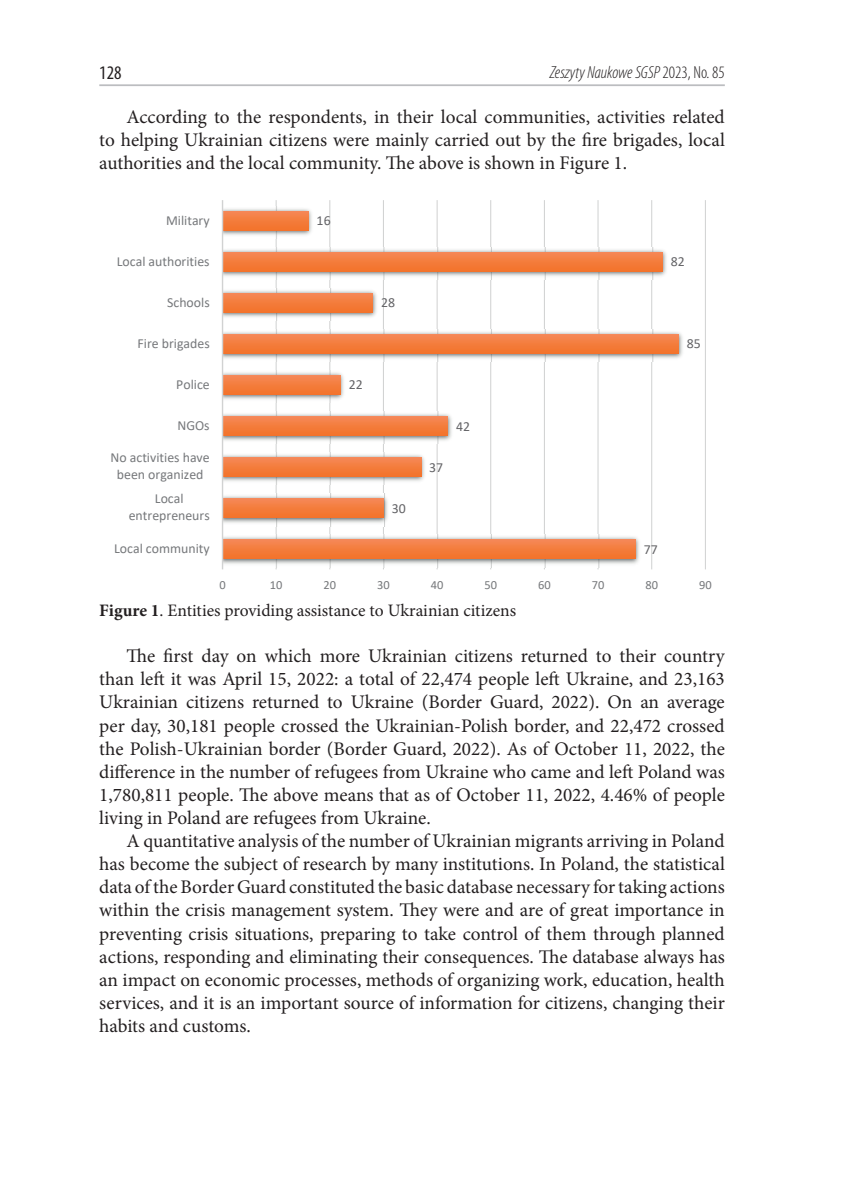
<style>
.page{position:relative;width:844px;height:1191px;background:#fff}
.page>*{position:absolute;margin:0;border:0;box-sizing:border-box;transform-origin:0 0}
.t1{font:19.25px/23.1px "Minion Pro";color:#231f20;text-align:justify}
.t2{font:condensed 19.25px "Myriad Pro";color:#231f20}
.t3{font:17.5px "Minion Pro";letter-spacing:-.005em;color:#231f20}
.t4{font:italic 300 condensed 17.5px "Myriad Pro";color:#231f20}
.t5{font:13.83px/16.8px "Calibri";color:#76787b;text-align:center}
.t6{font:13.83px "Calibri";color:#636366}
.t7{font:12.42px "Calibri";color:#76787b}
.s1{font-style:normal}
.s2{font-weight:700}
</style>
<div class="page">
<hr style="left:99px;top:84px;width:625px;height:2px;background:#bcbdc0">
<hr style="left:275px;top:200px;width:1px;height:369px;background:#d1d2d2">
<hr style="left:329px;top:200px;width:1px;height:369px;background:#d1d2d2">
<hr style="left:383px;top:200px;width:1px;height:369px;background:#d1d2d2">
<hr style="left:436px;top:200px;width:1px;height:369px;background:#d1d2d2">
<hr style="left:490px;top:200px;width:1px;height:369px;background:#d1d2d2">
<hr style="left:543px;top:200px;width:1px;height:369px;background:#d1d2d2">
<hr style="left:597px;top:200px;width:1px;height:369px;background:#d1d2d2">
<hr style="left:651px;top:200px;width:1px;height:369px;background:#d1d2d2">
<hr style="left:704px;top:200px;width:1px;height:369px;background:#d1d2d2">
<img style="left:223px;top:535px;width:416px;height:32px">
<img style="left:223px;top:494px;width:165px;height:32px">
<img style="left:223px;top:453px;width:202px;height:32px">
<img style="left:223px;top:412px;width:229px;height:32px">
<img style="left:223px;top:371px;width:121px;height:32px">
<img style="left:223px;top:329px;width:460px;height:33px">
<img style="left:223px;top:288px;width:154px;height:33px">
<img style="left:223px;top:248px;width:444px;height:32px">
<img style="left:223px;top:207px;width:89px;height:32px">
<img style="left:223px;top:539px;width:412px;height:19px">
<img style="left:223px;top:498px;width:160px;height:19px">
<img style="left:223px;top:457px;width:198px;height:19px">
<img style="left:223px;top:416px;width:225px;height:19px">
<img style="left:223px;top:375px;width:117px;height:19px">
<img style="left:223px;top:334px;width:455px;height:19px">
<img style="left:223px;top:293px;width:149px;height:19px">
<img style="left:223px;top:252px;width:439px;height:19px">
<img style="left:223px;top:211px;width:85px;height:19px">
<hr style="left:222px;top:200px;width:1px;height:369px;background:#d1d2d2">
<p class="t2" style="left:99px;top:61px;width:24px">128</p>
<p class="t4" style="left:549px;top:63px;width:177px">Zeszyty Naukowe SGSP <span class="s1">2023, No. 85</span></p>
<p class="t1" style="left:99px;top:106px;width:627px;text-indent:27px">According to the respondents, in their local communities, activities related to helping Ukrainian citizens were mainly carried out by the fire brigades, local authorities and the local community. The above is shown in Figure 1.</p>
<p class="t5" style="left:166px;top:211px;width:45px">Military</p>
<p class="t6" style="left:316px;top:211px;width:16px">16</p>
<p class="t5" style="left:117px;top:252px;width:94px">Local authorities</p>
<p class="t6" style="left:670px;top:252px;width:16px">82</p>
<p class="t5" style="left:167px;top:293px;width:44px">Schools</p>
<p class="t6" style="left:381px;top:293px;width:16px">28</p>
<p class="t5" style="left:137px;top:334px;width:74px">Fire brigades</p>
<p class="t6" style="left:686px;top:334px;width:16px">85</p>
<p class="t5" style="left:176px;top:375px;width:35px">Police</p>
<p class="t6" style="left:349px;top:375px;width:16px">22</p>
<p class="t5" style="left:177px;top:416px;width:34px">NGOs</p>
<p class="t5" style="left:111px;top:449px;width:101px">No activities have been organized</p>
<p class="t5" style="left:129px;top:490px;width:82px">Local entrepreneurs</p>
<p class="t5" style="left:114px;top:539px;width:97px">Local community</p>
<p class="t6" style="left:391px;top:498px;width:16px">30</p>
<p class="t6" style="left:429px;top:457px;width:16px">37</p>
<p class="t6" style="left:456px;top:416px;width:16px">42</p>
<p class="t6" style="left:643px;top:539px;width:16px">77</p>
<p class="t7" style="left:219px;top:576px;width:8px">0</p>
<p class="t7" style="left:270px;top:576px;width:14px">10</p>
<p class="t7" style="left:323px;top:576px;width:14px">20</p>
<p class="t7" style="left:377px;top:576px;width:14px">30</p>
<p class="t7" style="left:430px;top:576px;width:14px">40</p>
<p class="t7" style="left:484px;top:576px;width:14px">50</p>
<p class="t7" style="left:538px;top:576px;width:14px">60</p>
<p class="t7" style="left:591px;top:576px;width:14px">70</p>
<p class="t7" style="left:645px;top:576px;width:14px">80</p>
<p class="t7" style="left:699px;top:576px;width:14px">90</p>
<p class="t3" style="left:99px;top:598px;width:418px"><span class="s2">Figure 1</span>. Entities providing assistance to Ukrainian citizens</p>
<p class="t1" style="left:99px;top:644px;width:627px;text-indent:27px">The first day on which more Ukrainian citizens returned to their country than left it was April 15, 2022: a total of 22,474 people left Ukraine, and 23,163<br>Ukrainian citizens returned to Ukraine (Border Guard, 2022). On an average per day, 30,181 people crossed the Ukrainian-Polish border, and 22,472 crossed the Polish-Ukrainian border (Border Guard, 2022). As of October 11, 2022, the difference in the number of refugees from Ukraine who came and left Poland was 1,780,811 people. The above means that as of October 11, 2022, 4.46% of people living in Poland are refugees from Ukraine.</p>
<p class="t1" style="left:99px;top:829px;width:627px;text-indent:27px">A quantitative analysis of the number of Ukrainian migrants arriving in Poland has become the subject of research by many institutions. In Poland, the statistical data of the Border Guard constituted the basic database necessary for taking actions within the crisis management system. They were and are of great importance in preventing crisis situations, preparing to take control of them through planned actions, responding and eliminating their consequences. The database always has an impact on economic processes, methods of organizing work, education, health services, and it is an important source of information for citizens, changing their habits and customs.</p>
</div>
